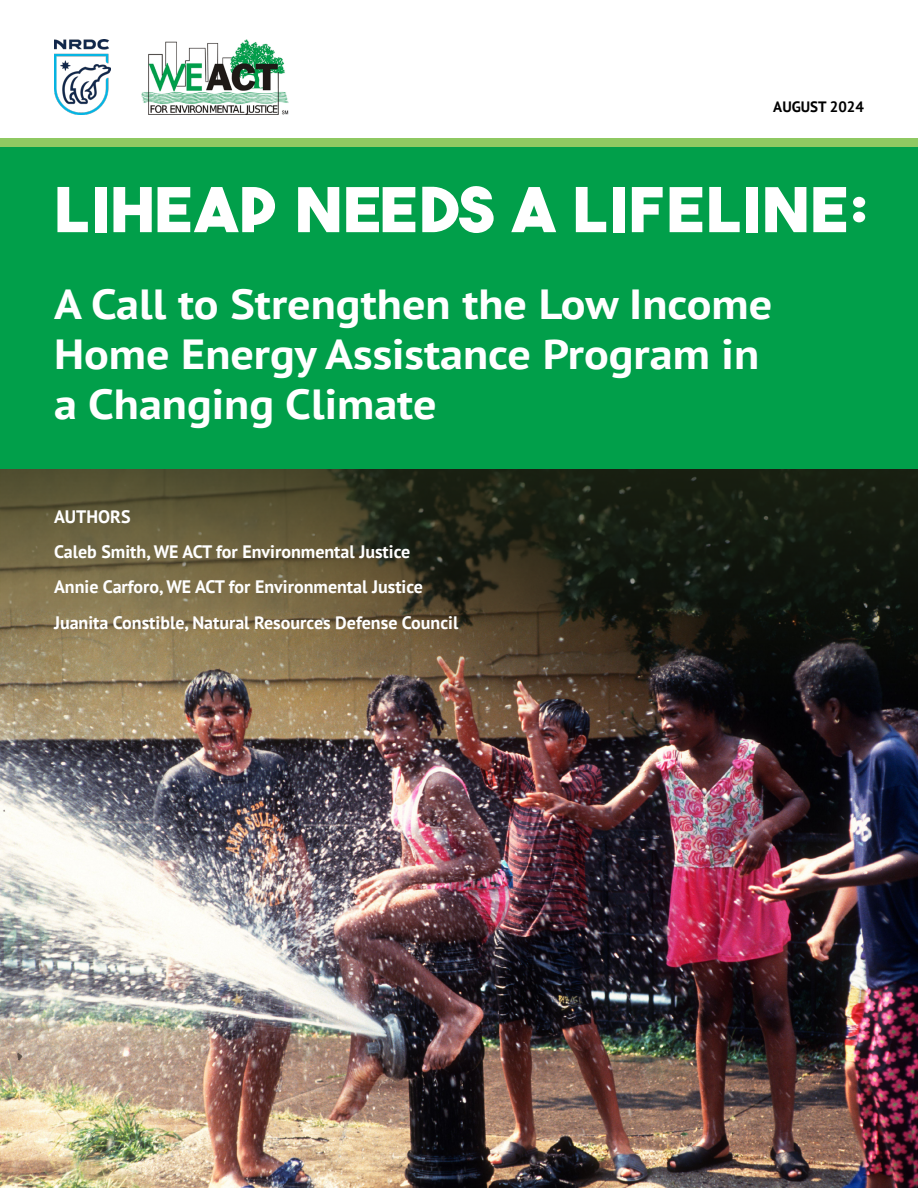
<style>
.page{position:relative;width:918px;height:1188px;background:#fff}
.page>*{position:absolute;margin:0;border:0;box-sizing:border-box;transform-origin:0 0}
.t1{font:700 61.5px "The Bold Font";color:#fff;scale:1.13 1}
.t2{font:700 42px/50.4px "PT Sans";color:#fff;scale:1.1 1}
.t3{font:700 18px/35.2px "PT Sans";color:#fff}
.t4{font:700 15px "PT Sans";color:#000}
</style>
<div class="page">
<img style="left:0;top:716px;width:918px;height:472px">
<svg style="left:0;top:468px;width:918px;height:248px;background:#48422e"></svg>
<div style="left:0;top:30px;width:918px;height:438px;background:#019f4a"></div>
<div style="left:0;top:138px;width:918px;height:9px;background:#8fc962"></div>
<div style="left:0;top:0;width:918px;height:138px;background:#fff"></div>
<img style="left:54px;top:39px;width:56px;height:76px">
<img style="left:141px;top:39px;width:148px;height:76px">
<p class="t4" style="left:773px;top:96px;width:92px">AUGUST 2024</p>
<h1 class="t1" style="left:54px;top:171px;width:722px">LIHEAP NEEDS A LIFELINE:</h1>
<h2 class="t2" style="left:54px;top:278px;width:654px">A Call to Strengthen the Low Income<br>Home Energy Assistance Program in a Changing Climate</h2>
<p class="t3" style="left:54px;top:499px;width:406px">AUTHORS<br>Caleb Smith, WE ACT for Environmental Justice Annie Carforo, WE ACT for Environmental Justice Juanita Constible, Natural Resources Defense Council</p>
</div>
